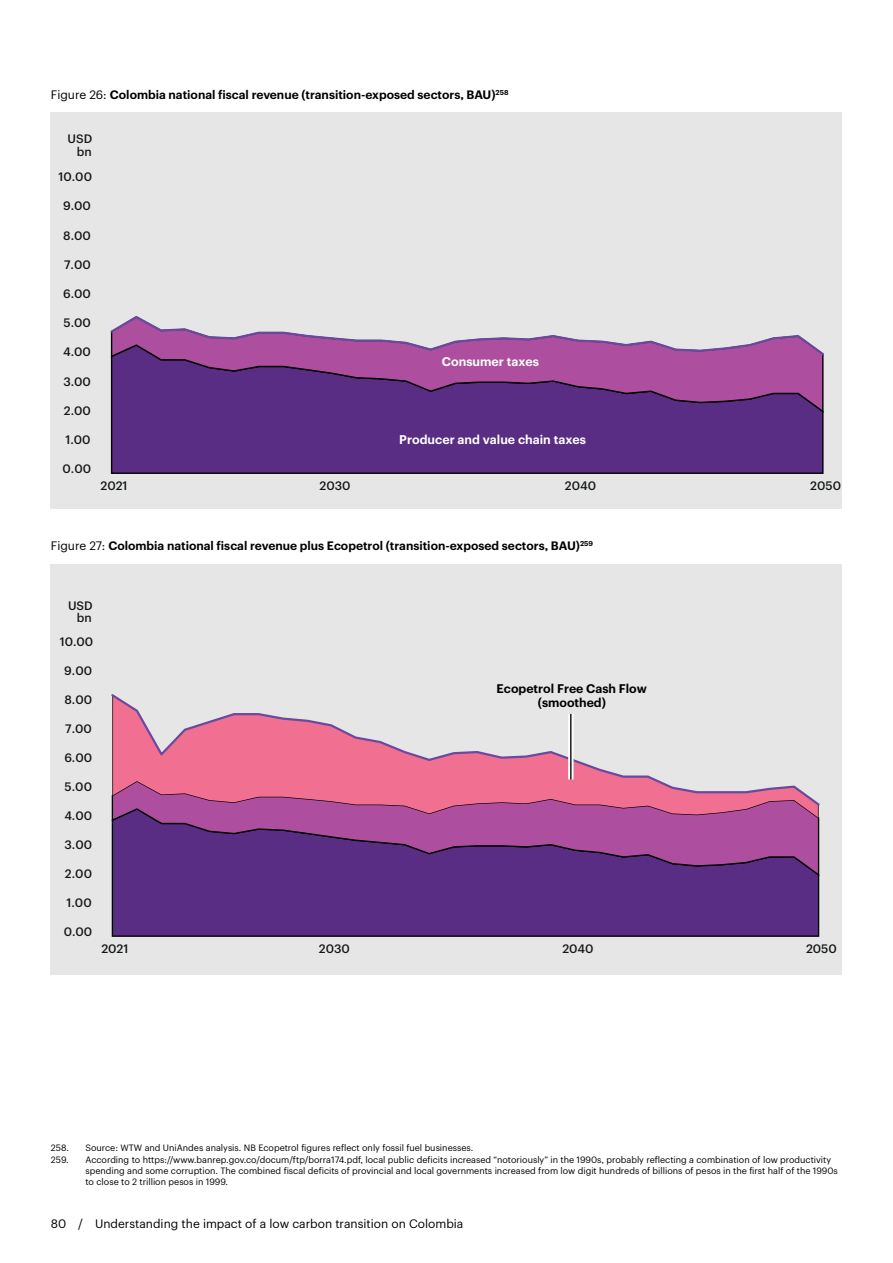
<style>
.page{position:relative;width:893px;height:1263px;background:#fff}
.page>*{position:absolute;margin:0;border:0;box-sizing:border-box;transform-origin:0 0}
.t1{font:600 12.3px "Graphik";color:#fff}
.t2{font:600 12.3px/14.5px "Graphik";color:#000;text-align:center}
.Caption_8_10{font:600 12px "Graphik";color:#000}
.t3{font:500 12px/12.9px "Graphik Roman";color:#131618;text-align:right}
.t4{font:12px "Graphik";color:#000}
.Legal_bullet_L2_last{font:9px/11.2px "Graphik";color:#000}
.s1{font-weight:400}
</style>
<div class="page">
<div style="left:51px;top:112px;width:791px;height:396px;background:#e6e6e6"></div>
<div style="left:51px;top:564px;width:791px;height:411px;background:#e6e6e6"></div>
<div style="left:110px;top:414px;width:714px;height:59px;background:#582d83"></div>
<svg style="left:110px;top:357px;width:714px;height:57px;background:#793a8a"></svg>
<svg style="left:110px;top:316px;width:714px;height:41px"></svg>
<div style="left:111px;top:877px;width:709px;height:59px;background:#582d83"></div>
<svg style="left:111px;top:808px;width:709px;height:69px;background:#7b3b8b"></svg>
<svg style="left:112px;top:808px;width:707px;height:10px;background:#ac4e98"></svg>
<svg style="left:111px;top:694px;width:709px;height:114px"></svg>
<svg style="left:568px;top:714px;width:5px;height:65px"></svg>
<hr style="left:570px;top:714px;width:1px;height:65px;background:#000">
<p class="Caption_8_10" style="left:51px;top:85px;width:459px"><span class="s1">Figure 26:</span> Colombia national fiscal revenue (transition-exposed sectors, BAU)<sup>258</sup></p>
<p class="t3" style="left:68px;top:132px;width:26px">USD bn</p>
<p class="t3" style="left:59px;top:169px;width:35px">10.00</p>
<p class="t3" style="left:63px;top:199px;width:29px">9.00</p>
<p class="t3" style="left:63px;top:228px;width:29px">8.00</p>
<p class="t3" style="left:64px;top:257px;width:28px">7.00</p>
<p class="t3" style="left:63px;top:286px;width:29px">6.00</p>
<p class="t3" style="left:64px;top:315px;width:29px">5.00</p>
<p class="t3" style="left:63px;top:345px;width:29px">4.00</p>
<p class="t3" style="left:63px;top:374px;width:29px">3.00</p>
<p class="t3" style="left:64px;top:403px;width:29px">2.00</p>
<p class="t3" style="left:65px;top:432px;width:27px">1.00</p>
<p class="t3" style="left:63px;top:461px;width:30px">0.00</p>
<p class="t1" style="left:442px;top:353px;width:99px">Consumer taxes</p>
<p class="t1" style="left:399px;top:430px;width:188px">Producer and value chain taxes</p>
<p class="t3" style="left:100px;top:478px;width:29px">2021</p>
<p class="t3" style="left:320px;top:478px;width:33px">2030</p>
<p class="t3" style="left:565px;top:478px;width:33px">2040</p>
<p class="t3" style="left:810px;top:478px;width:32px">2050</p>
<p class="Caption_8_10" style="left:51px;top:537px;width:544px"><span class="s1">Figure 27:</span> Colombia national fiscal revenue plus Ecopetrol (transition-exposed sectors, BAU)<sup>259</sup></p>
<p class="t3" style="left:68px;top:598px;width:26px;line-height:12.5px">USD bn</p>
<p class="t3" style="left:60px;top:634px;width:35px">10.00</p>
<p class="t3" style="left:64px;top:663px;width:29px">9.00</p>
<p class="t3" style="left:64px;top:692px;width:29px">8.00</p>
<p class="t3" style="left:65px;top:721px;width:28px">7.00</p>
<p class="t3" style="left:64px;top:750px;width:29px">6.00</p>
<p class="t3" style="left:65px;top:779px;width:29px">5.00</p>
<p class="t3" style="left:64px;top:808px;width:29px">4.00</p>
<p class="t3" style="left:64px;top:837px;width:29px">3.00</p>
<p class="t3" style="left:65px;top:866px;width:29px">2.00</p>
<p class="t3" style="left:67px;top:895px;width:27px">1.00</p>
<p class="t3" style="left:64px;top:924px;width:30px">0.00</p>
<p class="t2" style="left:497px;top:680px;width:152px">Ecopetrol Free Cash Flow (smoothed)</p>
<p class="t3" style="left:101px;top:941px;width:29px">2021</p>
<p class="t3" style="left:319px;top:941px;width:33px">2030</p>
<p class="t3" style="left:562px;top:941px;width:33px">2040</p>
<p class="t3" style="left:806px;top:941px;width:32px">2050</p>
<p class="Legal_bullet_L2_last" style="left:51px;top:1142px;width:19px">258.</p>
<p class="Legal_bullet_L2_last" style="left:85px;top:1142px;width:389px">Source: WTW and UniAndes analysis. NB Ecopetrol figures reflect only fossil fuel businesses.</p>
<p class="Legal_bullet_L2_last" style="left:51px;top:1153px;width:19px">259.</p>
<p class="Legal_bullet_L2_last" style="left:85px;top:1153px;width:754px">According to https://www.banrep.gov.co/docum/ftp/borra174.pdf, local public deficits increased “notoriously” in the 1990s, probably reflecting a combination of low productivity spending and some corruption. The combined fiscal deficits of provincial and local governments increased from low digit hundreds of billions of pesos in the first half of the 1990s to close to 2 trillion pesos in 1999.</p>
<h2 class="t4" style="left:51px;top:1215px;width:414px">80 / Understanding the impact of a low carbon transition on Colombia</h2>
</div>
